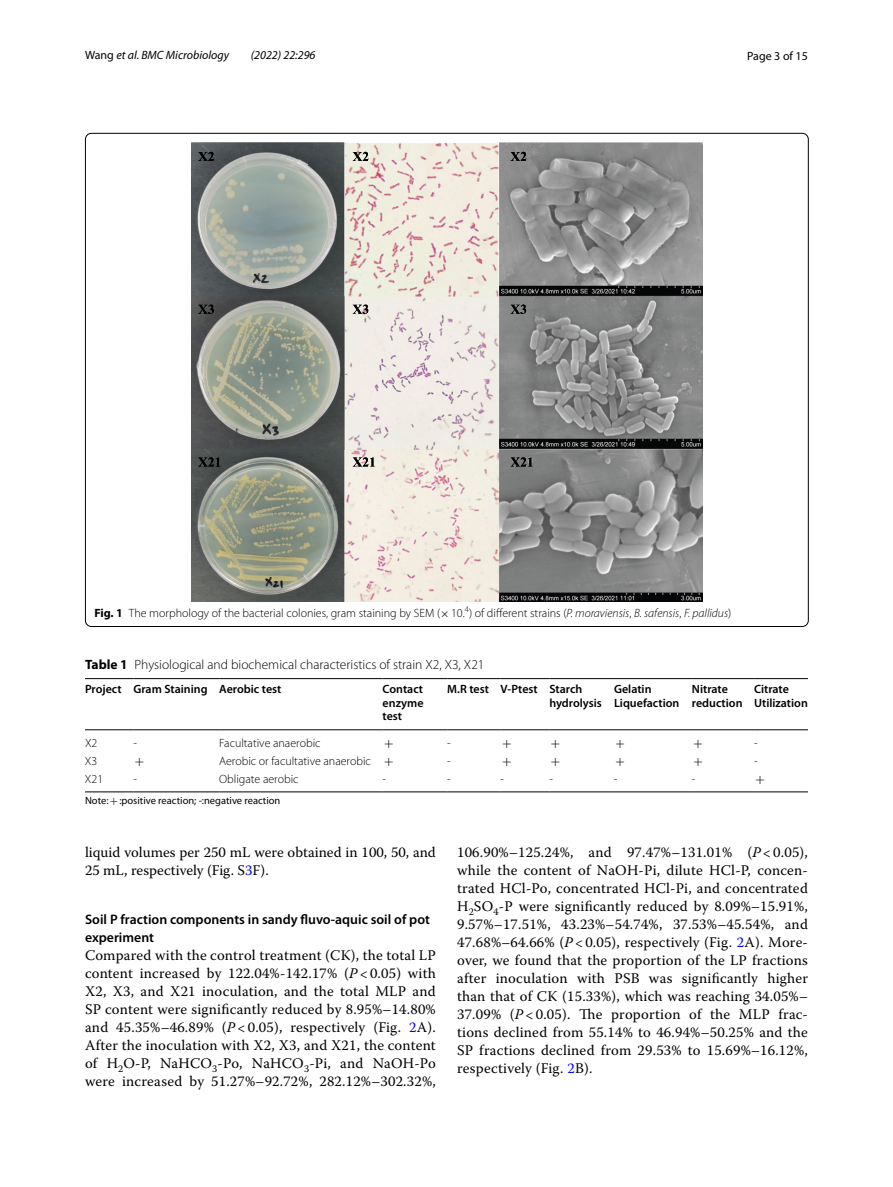
<style>
.page{position:relative;width:893px;height:1187px;background:#fff}
.page>*{position:absolute;margin:0;border:0;box-sizing:border-box;transform-origin:0 0}
.t1{font:14.7px/18px "Warnock Pro";letter-spacing:.015em;color:#000;text-align:justify}
.t2{font:600 13.8px/18px "Myriad Pro";color:#000}
.t3{font:300 13.5px "Myriad Pro";color:#000}
.t4{font:300 12px "Myriad Pro";color:#000}
.t5{font:600 12px/13.5px "Myriad Pro";color:#000}
.t6{font:italic 12px "Myriad Pro";color:#000}
.t7{font:12px "MTSY";color:#000}
.t8{font:12px "Myriad Pro";color:#000}
.t9{font:10.5px "Myriad Pro";color:#000}
.s1{font-style:normal}
.s2{font-weight:700}
.s3{font-family:"MTSY";font-weight:400}
.s4{font-style:italic}
.s5{font-family:"MTSY"}
.s6{color:#00f}
</style>
<div class="page">
<img style="left:192px;top:142px;width:510px;height:460px">
<svg style="left:198px;top:152px;width:328px;height:9px"></svg>
<svg style="left:198px;top:457px;width:335px;height:9px"></svg>
<svg style="left:198px;top:304px;width:328px;height:10px"></svg>
<hr style="left:85px;top:678px;width:48px;height:1px;background:#000">
<hr style="left:85px;top:729px;width:48px;height:1px;background:#000">
<hr style="left:133px;top:678px;width:86px;height:1px;background:#000">
<hr style="left:133px;top:729px;width:86px;height:1px;background:#000">
<hr style="left:219px;top:678px;width:164px;height:1px;background:#000">
<hr style="left:219px;top:729px;width:164px;height:1px;background:#000">
<hr style="left:383px;top:678px;width:64px;height:1px;background:#000">
<hr style="left:383px;top:729px;width:64px;height:1px;background:#000">
<hr style="left:447px;top:678px;width:54px;height:1px;background:#000">
<hr style="left:447px;top:729px;width:54px;height:1px;background:#000">
<hr style="left:501px;top:678px;width:48px;height:1px;background:#000">
<hr style="left:501px;top:729px;width:48px;height:1px;background:#000">
<hr style="left:549px;top:678px;width:65px;height:1px;background:#000">
<hr style="left:549px;top:729px;width:65px;height:1px;background:#000">
<hr style="left:614px;top:678px;width:78px;height:1px;background:#000">
<hr style="left:614px;top:729px;width:78px;height:1px;background:#000">
<hr style="left:692px;top:678px;width:62px;height:1px;background:#000">
<hr style="left:692px;top:729px;width:62px;height:1px;background:#000">
<hr style="left:754px;top:678px;width:54px;height:1px;background:#000">
<hr style="left:754px;top:729px;width:54px;height:1px;background:#000">
<hr style="left:85px;top:791px;width:48px;height:1px;background:#000">
<hr style="left:133px;top:791px;width:86px;height:1px;background:#000">
<hr style="left:219px;top:791px;width:164px;height:1px;background:#000">
<hr style="left:383px;top:791px;width:64px;height:1px;background:#000">
<hr style="left:447px;top:791px;width:54px;height:1px;background:#000">
<hr style="left:501px;top:791px;width:48px;height:1px;background:#000">
<hr style="left:549px;top:791px;width:65px;height:1px;background:#000">
<hr style="left:614px;top:791px;width:78px;height:1px;background:#000">
<hr style="left:692px;top:791px;width:62px;height:1px;background:#000">
<hr style="left:754px;top:791px;width:54px;height:1px;background:#000">
<p class="t6" style="left:85px;top:48px;width:145px"><span class="s1">Wang</span> et al. BMC Microbiology</p>
<p class="t6" style="left:251px;top:48px;width:66px">(2022) 22:296</p>
<p class="t8" style="left:747px;top:48px;width:62px">Page 3 of 15</p>
<p class="t4" style="left:94px;top:606px;width:638px"><span class="s2">Fig. 1</span> The morphology of the bacterial colonies, gram staining by SEM (<span class="s3">×</span>10.<sup>4</sup>) of different strains (<span class="s4">P. moraviensis</span>, <span class="s4">B. safensis</span>, <span class="s4">F. pallidus</span>)</p>
<p class="t3" style="left:85px;top:656px;width:401px"><span class="s2">Table 1</span> Physiological and biochemical characteristics of strain X2, X3, X21</p>
<p class="t5" style="left:85px;top:682px;width:198px">Project Gram Staining Aerobic test</p>
<p class="t5" style="left:383px;top:682px;width:43px;text-align:justify">Contact enzyme test</p>
<p class="t5" style="left:549px;top:682px;width:54px;text-indent:-102px">M.R test V-Ptest Starch hydrolysis</p>
<p class="t5" style="left:614px;top:682px;width:67px">Gelatin<br>Liquefaction</p>
<p class="t5" style="left:692px;top:682px;width:52px">Nitrate reduction</p>
<p class="t5" style="left:754px;top:682px;width:55px">Citrate<br>Utilization</p>
<p class="t4" style="left:85px;top:736px;width:14px">X2</p>
<p class="t4" style="left:133px;top:736px;width:5px">-</p>
<p class="t4" style="left:219px;top:736px;width:103px">Facultative anaerobic</p>
<p class="t7" style="left:384px;top:735px;width:11px">+</p>
<p class="t4" style="left:447px;top:736px;width:5px">-</p>
<p class="t7" style="left:502px;top:735px;width:11px">+</p>
<p class="t7" style="left:551px;top:735px;width:11px">+</p>
<p class="t7" style="left:615px;top:735px;width:11px">+</p>
<p class="t7" style="left:693px;top:735px;width:11px">+</p>
<p class="t4" style="left:754px;top:736px;width:5px">-</p>
<p class="t4" style="left:85px;top:754px;width:14px">X3</p>
<p class="t7" style="left:135px;top:753px;width:11px">+</p>
<p class="t4" style="left:219px;top:754px;width:176px">Aerobic or facultative anaerobic <span class="s3">+</span></p>
<p class="t4" style="left:447px;top:754px;width:5px">-</p>
<p class="t7" style="left:502px;top:753px;width:11px">+</p>
<p class="t7" style="left:551px;top:753px;width:11px">+</p>
<p class="t7" style="left:615px;top:753px;width:11px">+</p>
<p class="t7" style="left:693px;top:753px;width:11px">+</p>
<p class="t4" style="left:754px;top:754px;width:5px">-</p>
<p class="t4" style="left:85px;top:772px;width:20px">X21</p>
<p class="t4" style="left:133px;top:772px;width:5px">-</p>
<p class="t4" style="left:219px;top:772px;width:81px">Obligate aerobic</p>
<p class="t4" style="left:383px;top:772px;width:5px">-</p>
<p class="t4" style="left:447px;top:772px;width:5px">-</p>
<p class="t4" style="left:501px;top:772px;width:5px">-</p>
<p class="t4" style="left:549px;top:772px;width:5px">-</p>
<p class="t4" style="left:614px;top:772px;width:5px">-</p>
<p class="t4" style="left:692px;top:772px;width:5px">-</p>
<p class="t7" style="left:755px;top:772px;width:11px">+</p>
<p class="t9" style="left:85px;top:794px;width:197px">Note:<span class="s5">+</span>:positive reaction; -:negative reaction</p>
<p class="t1" style="left:85px;top:842px;width:352px">liquid volumes per 250 mL were obtained in 100, 50, and<br>25 mL, respectively (Fig. S<span class="s6">3</span>F).</p>
<p class="t2" style="left:85px;top:909px;width:346px">Soil P fraction components in sandy fluvo‑aquic soil of pot experiment</p>
<p class="t1" style="left:85px;top:945px;width:352px">Compared with the control treatment (CK), the total LP content increased by 122.04%-142.17% (<span class="s4">P</span> &lt; 0.05) with X2, X3, and X21 inoculation, and the total MLP and SP content were significantly reduced by 8.95%–14.80% and 45.35%–46.89% (<span class="s4">P</span> &lt; 0.05), respectively (Fig. <span class="s6">2</span>A).<br>After the inoculation with X2, X3, and X21, the content of H<sub>2</sub>O-P, NaHCO<sub>3</sub>-Po, NaHCO<sub>3</sub>-Pi, and NaOH-Po were increased by 51.27%–92.72%, 282.12%–302.32%,</p>
<p class="t1" style="left:457px;top:842px;width:352px">106.90%–125.24%, and 97.47%–131.01% (<span class="s4">P</span> &lt; 0.05), while the content of NaOH-Pi, dilute HCl-P, concen&shy;trated HCl-Po, concentrated HCl-Pi, and concentrated H<sub>2</sub>SO<sub>4</sub>-P were significantly reduced by 8.09%–15.91%, 9.57%–17.51%, 43.23%–54.74%, 37.53%–45.54%, and 47.68%–64.66% (<span class="s4">P</span> &lt; 0.05), respectively (Fig. <span class="s6">2</span>A). More&shy;over, we found that the proportion of the LP fractions after inoculation with PSB was significantly higher than that of CK (15.33%), which was reaching 34.05%– 37.09% (<span class="s4">P</span> &lt; 0.05). The proportion of the MLP frac&shy;tions declined from 55.14% to 46.94%–50.25% and the SP fractions declined from 29.53% to 15.69%–16.12%, respectively (Fig. <span class="s6">2</span>B).</p>
</div>
